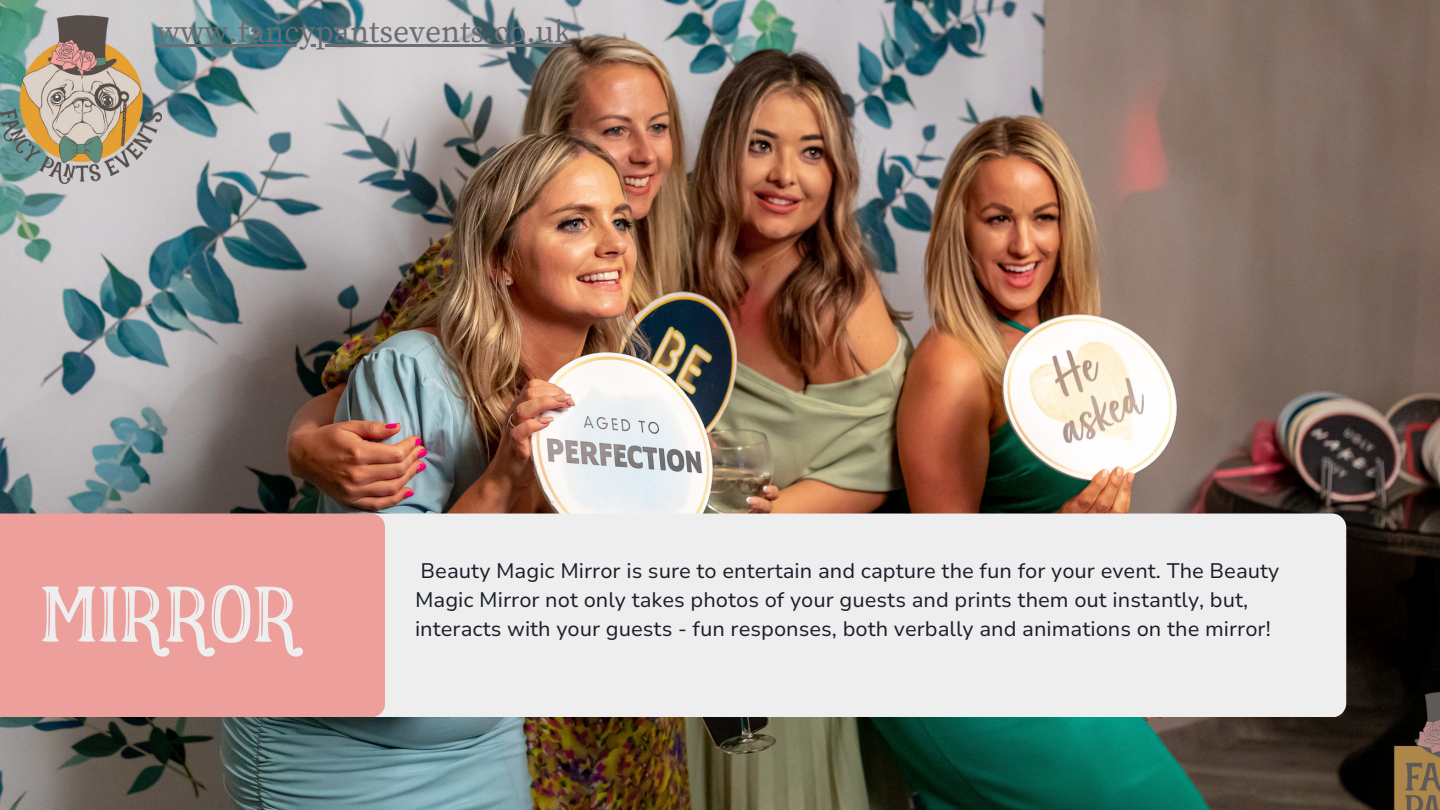
<style>
.page{position:relative;width:1440px;height:810px;background:#fff}
.page>*{position:absolute;margin:0;border:0;box-sizing:border-box;transform-origin:0 0}
.t1{font:80px "Realist";color:#eee}
.t2{font:31.5px "Source Serif Pro";color:#6b6d73}
.t3{font:21px/29.2px "Nunito Sans 10 pt";color:#1b1f2b}
</style>
<div class="page">
<img style="left:0;top:0;width:1440px;height:810px">
<div style="left:364px;top:514px;width:982px;height:203px;background:#eee;border-radius:14px"></div>
<div style="left:0;top:514px;width:385px;height:203px;background:#eda09b"></div>
<img style="left:0;top:15px;width:162px;height:168px">
<hr style="left:156px;top:44px;width:415px;height:3px;background:#6b6d73">
<p class="t2" style="left:156px;top:13px;width:417px">www.fancypantsevents.co.uk</p>
<p class="t1" style="left:42px;top:571px;width:260px">MIRROR</p>
<p class="t3" style="left:415px;top:556px;width:866px">Beauty Magic Mirror is sure to entertain and capture the fun for your event. The Beauty<br>Magic Mirror not only takes photos of your guests and prints them out instantly, but, interacts with your guests - fun responses, both verbally and animations on the mirror!</p>
</div>
